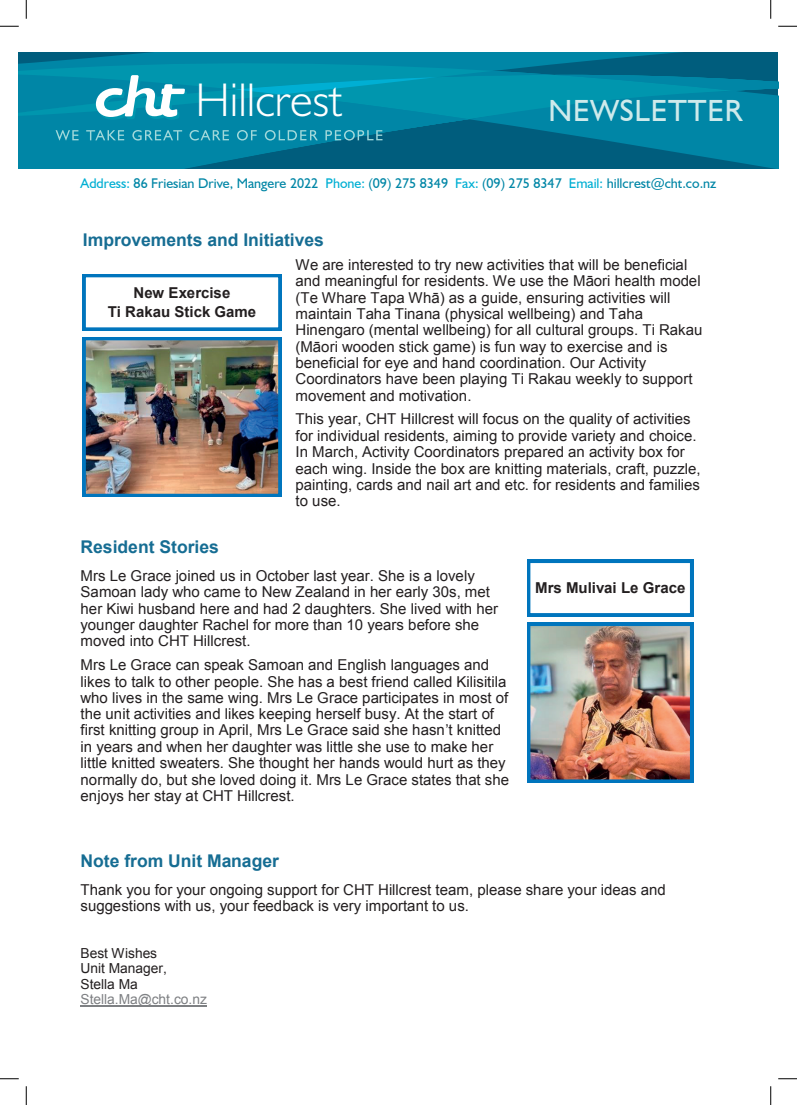
<style>
.page{position:relative;width:797px;height:1105px;background:#fff}
.page>*{position:absolute;margin:0;border:0;box-sizing:border-box;transform-origin:0 0}
.t1{font:300 47.5px "Humanist 521 BT";color:#fff}
.t2{font:30.62px "Humanist 521 BT";letter-spacing:.025em;color:#ceeaeb}
.t3{font:700 17.5px "Arial";color:#166d93}
.t4{font:15px/16.4px "Arial";color:#231f20}
.t5{font:700 15px/19.4px "Arial";color:#231f20;text-align:center}
.t6{font:14px "Humanist 521 BT";color:#0086a6}
.t7{font:13.75px/16px "Arial";color:#231f20}
.t8{font:13.75px "Arial";color:#7e8083}
.s1{color:#00afd3}
</style>
<div class="page">
<svg style="left:19px;top:52px;width:759px;height:7px;background:#007999"></svg>
<svg style="left:19px;top:59px;width:759px;height:110px;background:#0683a1"></svg>
<img style="left:83px;top:337px;width:198px;height:160px">
<svg style="left:83px;top:274px;width:198px;height:56px"></svg>
<hr style="left:81px;top:1006px;width:126px;height:1px;background:#7e8083">
<img style="left:527px;top:623px;width:166px;height:159px">
<svg style="left:527px;top:560px;width:166px;height:56px"></svg>
<svg style="left:0;top:25px;width:19px;height:2px"></svg>
<svg style="left:778px;top:25px;width:19px;height:2px"></svg>
<svg style="left:0;top:1078px;width:19px;height:1px"></svg>
<svg style="left:778px;top:1078px;width:19px;height:1px"></svg>
<svg style="left:25px;top:0;width:2px;height:19px"></svg>
<svg style="left:25px;top:1086px;width:2px;height:19px"></svg>
<svg style="left:770px;top:0;width:1px;height:19px"></svg>
<svg style="left:770px;top:1086px;width:1px;height:19px"></svg>
<h1 class="t1" style="left:195px;top:71px;width:148px">Hillcrest</h1>
<h2 class="t2" style="left:548px;top:91px;width:195px">NEWSLETTER</h2>
<p class="t6" style="left:81px;top:175px;width:637px"><span class="s1">Address:</span> 86 Friesian Drive, Mangere 2022 <span class="s1">Phone:</span> (09) 275 8349 <span class="s1">Fax:</span> (09) 275 8347 <span class="s1">Email:</span> hillcrest@cht.co.nz</p>
<p class="t3" style="left:83px;top:227px;width:243px">Improvements and Initiatives</p>
<p class="t4" style="left:295px;top:256px;width:408px">We are interested to try new activities that will be beneficial and meaningful for residents. We use the Māori health model (Te Whare Tapa Whā) as a guide, ensuring activities will maintain Taha Tinana (physical wellbeing) and Taha Hinengaro (mental wellbeing) for all cultural groups. Ti Rakau (Māori wooden stick game) is fun way to exercise and is beneficial for eye and hand coordination. Our Activity Coordinators have been playing Ti Rakau weekly to support movement and motivation.</p>
<p class="t4" style="left:295px;top:411px;width:406px">This year, CHT Hillcrest will focus on the quality of activities for individual residents, aiming to provide variety and choice.<br>In March, Activity Coordinators prepared an activity box for each wing. Inside the box are knitting materials, craft, puzzle, painting, cards and nail art and etc. for residents and families to use.</p>
<p class="t5" style="left:108px;top:283px;width:150px">New Exercise<br>Ti Rakau Stick Game</p>
<p class="t3" style="left:81px;top:535px;width:140px">Resident Stories</p>
<p class="t4" style="left:81px;top:567px;width:419px">Mrs Le Grace joined us in October last year. She is a lovely Samoan lady who came to New Zealand in her early 30s, met her Kiwi husband here and had 2 daughters. She lived with her younger daughter Rachel for more than 10 years before she moved into CHT Hillcrest.</p>
<p class="t4" style="left:81px;top:657px;width:430px">Mrs Le Grace can speak Samoan and English languages and likes to talk to other people. She has a best friend called Kilisitila who lives in the same wing. Mrs Le Grace participates in most of the unit activities and likes keeping herself busy. At the start of first knitting group in April, Mrs Le Grace said she hasn’t knitted in years and when her daughter was little she use to make her little knitted sweaters. She thought her hands would hurt as they normally do, but she loved doing it. Mrs Le Grace states that she enjoys her stay at CHT Hillcrest.</p>
<p class="t5" style="left:535px;top:578px;width:152px">Mrs Mulivai Le Grace</p>
<p class="t3" style="left:81px;top:848px;width:200px">Note from Unit Manager</p>
<p class="t4" style="left:81px;top:881px;width:587px">Thank you for your ongoing support for CHT Hillcrest team, please share your ideas and suggestions with us, your feedback is very important to us.</p>
<p class="t7" style="left:81px;top:944px;width:88px">Best Wishes<br>Unit Manager,<br>Stella Ma</p>
<p class="t8" style="left:81px;top:990px;width:128px">Stella.Ma@cht.co.nz</p>
</div>
